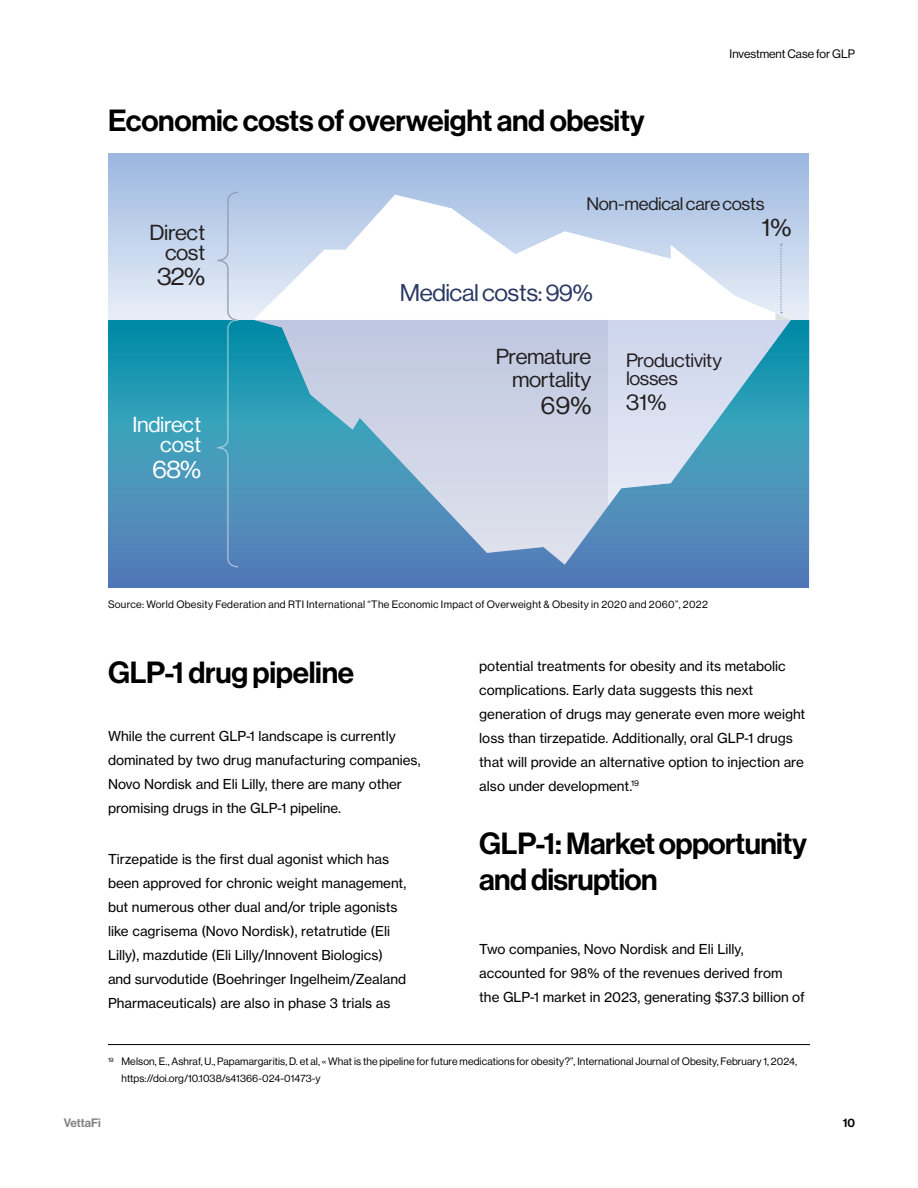
<style>
.page{position:relative;width:918px;height:1188px;background:#fff}
.page>*{position:absolute;margin:0;border:0;box-sizing:border-box;transform-origin:0 0}
.H3_Subhead{font:30px/36px "N Haas Grotesk DS Pro 65 Md";letter-spacing:-.01em;color:#000}
.t1{font:24.9px "N Haas Grotesk DS Pro 55 Rg";color:#231f20;scale:1.04 1}
.t2{font:24.9px "N Haas Grotesk DS Pro 55 Rg";color:#fff;scale:1.04 1}
.t3{font:23.7px "N Haas Grotesk DS Pro 55 Rg";letter-spacing:-.02em;color:#293863;scale:1.04 1}
.t4{font:22.5px "N Haas Grotesk DS Pro 55 Rg";color:#231f20;scale:1.04 1}
.t5{font:21.3px/22.5px "N Haas Grotesk DS Pro 55 Rg";letter-spacing:-.02em;color:#231f20;text-align:right;scale:1.04 1}
.t6{font:21.3px/20.1px "N Haas Grotesk DS Pro 55 Rg";letter-spacing:-.02em;color:#fff;text-align:right;scale:1.04 1}
.t7{font:18.9px/18.9px "N Haas Grotesk DS Pro 55 Rg";letter-spacing:-.015em;color:#231f20;scale:1.04 1}
.t8{font:17.7px "N Haas Grotesk DS Pro 55 Rg";letter-spacing:-.015em;color:#231f20;scale:1.04 1}
.Body_final{font:13.5px/24px "N Haas Grotesk TX Pro 55 Rg";color:#000}
.t9{font:12px "N Haas Grotesk DS Pro 55 Rg";color:#000}
.t10{font:12px "N Haas Grotesk DS Pro 65 Md";letter-spacing:-.005em;color:#818181}
.t11{font:12px "N Haas Grotesk DS Pro 65 Md";color:#000}
.Footnote_with_rule{font:10.5px/16.5px "N Haas Grotesk DS Pro 55 Rg";letter-spacing:.01em;color:#000}
.Footnote_no_rule{font:10.5px "N Haas Grotesk DS Pro 55 Rg";letter-spacing:.03em;color:#000}
</style>
<div class="page">
<hr style="left:108px;top:1044px;width:702px;height:1px;background:#000">
<div style="left:108px;top:153px;width:701px;height:167px;background:linear-gradient(to bottom,#9bb7e0,#e9eff8)"></div>
<svg style="left:254px;top:195px;width:537px;height:125px"></svg>
<svg style="left:108px;top:320px;width:702px;height:267px;background:#619ec3"></svg>
<svg style="left:254px;top:320px;width:354px;height:245px;background:#99b9d4"></svg>
<svg style="left:216px;top:191px;width:23px;height:377px;background:#6cacc9"></svg>
<svg style="left:775px;top:244px;width:16px;height:76px"></svg>
<p class="H3_Subhead" style="left:108px;top:103px;width:538px">Economic costs of overweight and obesity</p>
<p class="t9" style="left:730px;top:47px;width:127px">Investment Case for GLP</p>
<p class="t8" style="left:586px;top:194px;width:173px">Non-medicalcare costs</p>
<p class="t5" style="left:150px;top:222px;width:55px">Direct</p>
<p class="t1" style="left:761px;top:213px;width:30px">1%</p>
<p class="t5" style="left:165px;top:242px;width:40px">cost</p>
<p class="t1" style="left:157px;top:262px;width:48px">32%</p>
<p class="t3" style="left:400px;top:279px;width:187px">Medicalcosts: 99%</p>
<p class="t6" style="left:133px;top:415px;width:67px">Indirect cost</p>
<p class="t2" style="left:152px;top:455px;width:49px">68%</p>
<p class="t5" style="left:496px;top:345px;width:93px">Premature mortality</p>
<p class="t1" style="left:540px;top:391px;width:50px">69%</p>
<p class="t7" style="left:626px;top:351px;width:94px">Productivity losses</p>
<p class="t4" style="left:626px;top:390px;width:40px">31%</p>
<p class="Footnote_no_rule" style="left:108px;top:598px;width:601px">Source: World Obesity Federation and RTI International “The Economic Impact of Overweight &amp; Obesity in 2020 and 2060”, 2022</p>
<p class="H3_Subhead" style="left:108px;top:655px;width:248px">GLP-1 drug pipeline</p>
<p class="Body_final" style="left:108px;top:724px;width:314px">While the current GLP-1 landscape is currently dominated by two drug manufacturing companies, Novo Nordisk and Eli Lilly, there are many other promising drugs in the GLP-1 pipeline.</p>
<p class="Body_final" style="left:108px;top:847px;width:300px">Tirzepatide is the first dual agonist which has been approved for chronic weight management, but numerous other dual and/or triple agonists like cagrisema (Novo Nordisk), retatrutide (Eli Lilly), mazdutide (Eli Lilly/Innovent Biologics) and survodutide (Boehringer Ingelheim/Zealand Pharmaceuticals) are also in phase 3 trials as</p>
<p class="Body_final" style="left:479px;top:654px;width:328px">potential treatments for obesity and its metabolic complications. Early data suggests this next generation of drugs may generate even more weight loss than tirzepatide. Additionally, oral GLP-1 drugs that will provide an alternative option to injection are also under development.<sup>19</sup></p>
<p class="H3_Subhead" style="left:479px;top:826px;width:329px">GLP-1: Market opportunity and disruption</p>
<p class="Body_final" style="left:479px;top:937px;width:327px">Two companies, Novo Nordisk and Eli Lilly, accounted for 98% of the revenues derived from the GLP-1 market in 2023, generating $37.3 billion of</p>
<p class="Footnote_with_rule" style="left:122px;top:1053px;width:677px;text-indent:-14px"><sup>19</sup> Melson, E., Ashraf, U., Papamargaritis, D. et al, « What is the pipeline for future medications for obesity?”, International Journal of Obesity, February 1, 2024, https://doi.org/10.1038/s41366-024-01473-y</p>
<p class="t10" style="left:64px;top:1116px;width:38px">VettaFi</p>
<p class="t11" style="left:843px;top:1116px;width:14px">10</p>
</div>
